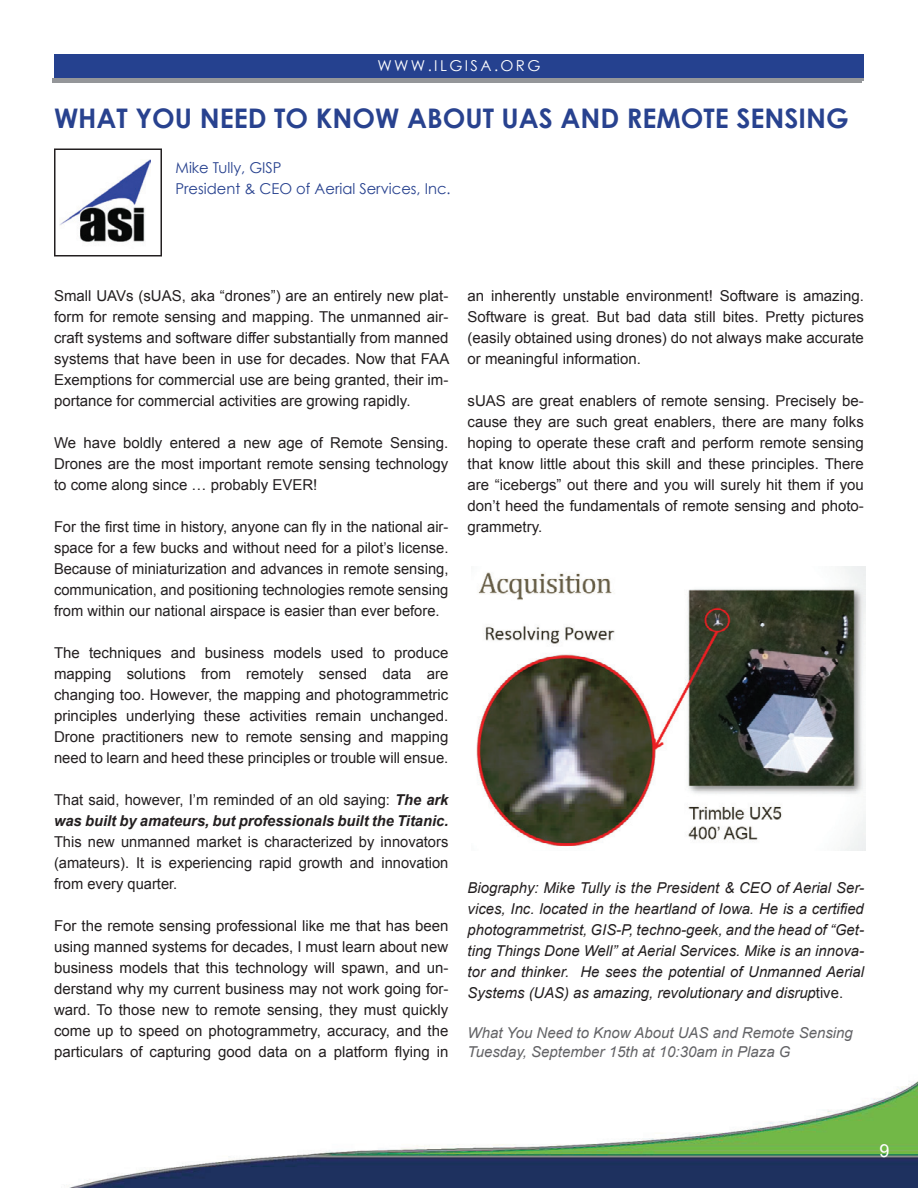
<style>
.page{position:relative;width:918px;height:1188px;background:#fff}
.page>*{position:absolute;margin:0;border:0;box-sizing:border-box;transform-origin:0 0}
.t1{font:700 27px "Century Gothic";color:#28428f}
.t2{font:18px "Arial";color:#fff}
.t3{font:15px/21px "Arial";color:#231f20;text-align:justify}
.t4{font:italic 15px/21px "Arial";color:#231f20;text-align:justify}
.t5{font:italic 700 15px/21px "Arial";color:#231f20}
.t6{font:italic 15px/18.8px "Arial";color:#636366}
.t7{font:15px/21px "Century Gothic";color:#28428f}
.t8{font:15px "Century Gothic";letter-spacing:.16em;color:#fff}
.s1{font-weight:400;font-style:normal}
.s2{font-style:normal}
</style>
<div class="page">
<img style="left:69px;top:1081px;width:849px;height:107px">
<div style="left:54px;top:54px;width:810px;height:25px;background:#25418f"></div>
<hr style="left:54px;top:79px;width:810px;height:2px;background:#949699">
<hr style="left:52px;top:79px;width:810px;height:4px;background:#949699">
<img style="left:59px;top:160px;width:91px;height:82px">
<div style="left:54px;top:148px;width:108px;height:108px;border:2px solid #231f20"></div>
<img style="left:476px;top:566px;width:390px;height:284px">
<p class="t8" style="left:377px;top:57px;width:165px">WWW.ILGISA.ORG</p>
<h1 class="t1" style="left:54px;top:101px;width:20px">WHAT</h1>
<h1 class="t1" style="left:136px;top:101px;width:82px">YO U NEED</h1>
<h1 class="t1" style="left:274px;top:101px;width:307px">TO KNOW ABOUT UAS AND</h1>
<h1 class="t1" style="left:627px;top:101px;width:34px">REMOTE</h1>
<h1 class="t1" style="left:737px;top:101px;width:31px">SENSING</h1>
<p class="t7" style="left:176px;top:157px;width:277px">Mike Tully, GISP<br>President &amp; CEO of Aerial Services, Inc.</p>
<p class="t3" style="left:54px;top:285px;width:397px">Small UAVs (sUAS, aka “drones”) are an entirely new plat&shy;form for remote sensing and mapping. The unmanned air&shy;craft systems and software differ substantially from manned systems that have been in use for decades. Now that FAA Exemptions for commercial use are being granted, their im&shy;portance for commercial activities are growing rapidly.</p>
<p class="t3" style="left:54px;top:432px;width:396px">We have boldly entered a new age of Remote Sensing.<br>Drones are the most important remote sensing technology to come along since … probably EVER!</p>
<p class="t3" style="left:54px;top:516px;width:396px">For the first time in history, anyone can fly in the national air&shy;space for a few bucks and without need for a pilot’s license.<br>Because of miniaturization and advances in remote sensing, communication, and positioning technologies remote sensing from within our national airspace is easier than ever before.</p>
<p class="t3" style="left:54px;top:642px;width:396px">The techniques and business models used to produce mapping solutions from remotely sensed data are changing too. However, the mapping and photogrammetric principles underlying these activities remain unchanged.<br>Drone practitioners new to remote sensing and mapping need to learn and heed these principles or trouble will ensue.</p>
<p class="t5" style="left:54px;top:789px;width:396px"><span class="s1">That said, however, I’m reminded of an old saying:</span> The ark was built by amateurs, but professionals built the Titanic.</p>
<p class="t3" style="left:54px;top:831px;width:396px">This new unmanned market is characterized by innovators (amateurs). It is experiencing rapid growth and innovation from every quarter.</p>
<p class="t3" style="left:54px;top:915px;width:396px">For the remote sensing professional like me that has been using manned systems for decades, I must learn about new business models that this technology will spawn, and un&shy;derstand why my current business may not work going for&shy;ward. To those new to remote sensing, they must quickly come up to speed on photogrammetry, accuracy, and the particulars of capturing good data on a platform flying in</p>
<p class="t3" style="left:468px;top:285px;width:398px">an inherently unstable environment! Software is amazing.<br>Software is great. But bad data still bites. Pretty pictures (easily obtained using drones) do not always make accurate or meaningful information.</p>
<p class="t3" style="left:468px;top:390px;width:398px">sUAS are great enablers of remote sensing. Precisely be&shy;cause they are such great enablers, there are many folks hoping to operate these craft and perform remote sensing that know little about this skill and these principles. There are “icebergs” out there and you will surely hit them if you don’t heed the fundamentals of remote sensing and photo&shy;grammetry.</p>
<p class="t4" style="left:468px;top:877px;width:398px">Biography: Mike Tully is the President &amp; CEO of Aerial Ser&shy;vices, Inc. located in the heartland of Iowa. He is a certified photogrammetrist, GIS-P, techno-geek, and the head of “Get&shy;ting Things Done Well” at Aerial Services. Mike is an innova&shy;tor and thinker. He sees the potential of Unmanned Aerial Systems (UAS) as amazing, revolutionary and disrup<span class="s2">tive.</span></p>
<p class="t6" style="left:468px;top:1023px;width:387px">What You Need to Know About UAS and Remote Sensing<br>Tuesday, September 15th at 10:30am in Plaza G</p>
<p class="t2" style="left:879px;top:1139px;width:12px">9</p>
</div>
